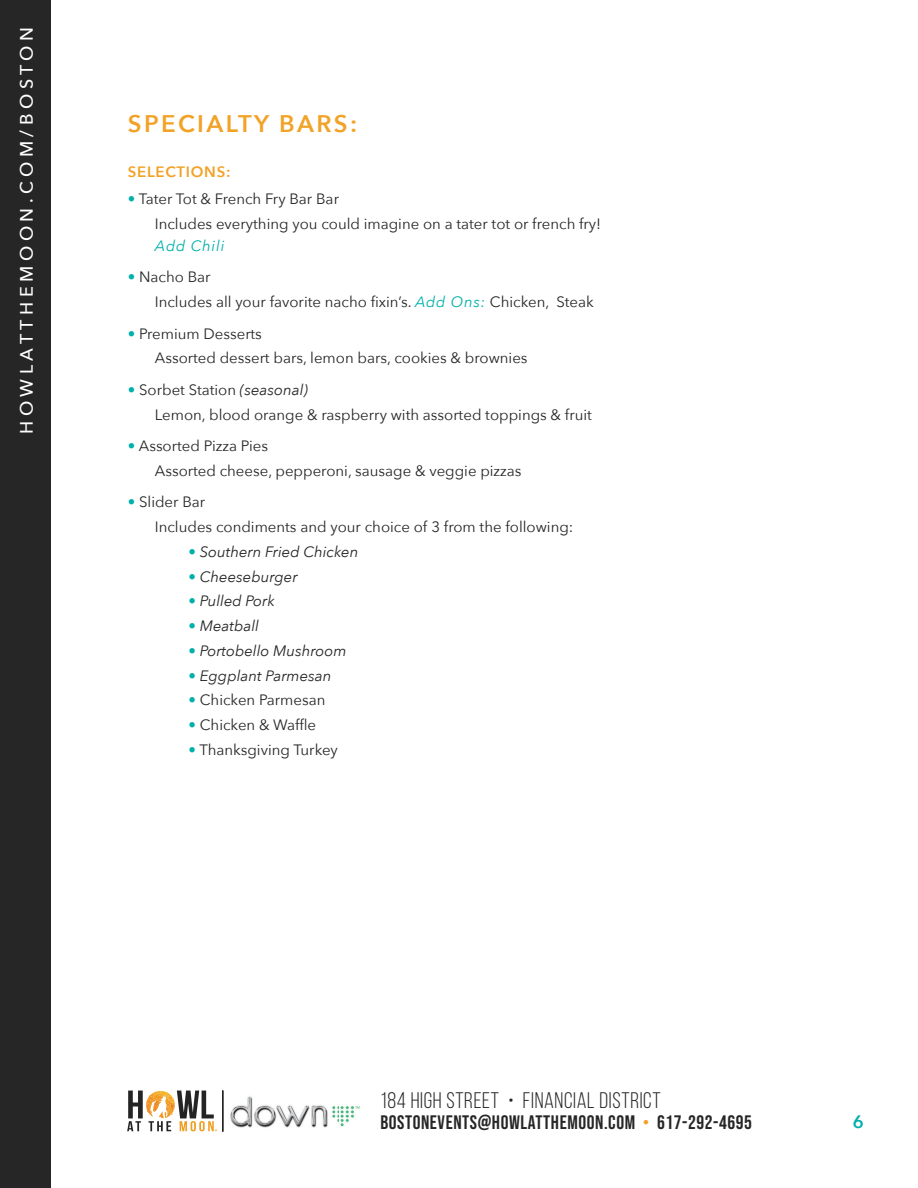
<style>
.page{position:relative;width:918px;height:1188px;background:#fff}
.page>*{position:absolute;margin:0;border:0;box-sizing:border-box;transform-origin:0 0}
.t1{font:600 24px "Avenir Next";letter-spacing:.1em;color:#f2a226}
.t2{font:22.5px "Bebas Neue";letter-spacing:.03em;color:#272626}
.t3{font:19.5px "Bebas Neue";letter-spacing:.03em;color:#272626}
.t4{font:500 18px "Avenir Next";letter-spacing:.25em;color:#fff}
.t5{font:600 18px "Avenir Next";color:#00b0ab}
.Food_Item_List{font:15px "Avenir Next";color:#272626}
.Food_Item_List-2{font:italic 15px "Avenir Next";color:#272626}
.t6{font:600 15px "Avenir Next";letter-spacing:.05em;color:#f2a226}
.Food_Item_List-3{font:italic 15px "Avenir Next";letter-spacing:.05em;color:#00b0ab}
.s1{color:#00b0ab}
.s2{font-style:italic;color:#00b0ab}
.s3{font-style:italic}
.s4{font-style:normal;color:#00b0ab}
.s5{color:#f2a226}
</style>
<div class="page">
<div style="left:0;top:0;width:51px;height:1188px;background:#272626"></div>
<img style="left:230px;top:1096px;width:130px;height:32px">
<svg style="left:127px;top:1090px;width:97px;height:42px"></svg>
<p class="t4" style="left:11px;top:434px;width:408px;rotate:-90deg">HOWLATTHEMOON.COM/BOSTON</p>
<p class="t1" style="left:128px;top:103px;width:231px">SPECIALTY BARS:</p>
<p class="t6" style="left:128px;top:159px;width:104px">SELECTIONS:</p>
<p class="Food_Item_List" style="left:128px;top:186px;width:213px"><span class="s1">•</span> Tater Tot &amp; French Fry Bar Bar</p>
<p class="Food_Item_List" style="left:155px;top:211px;width:448px">Includes everything you could imagine on a tater tot or french fry!</p>
<p class="Food_Item_List-3" style="left:155px;top:233px;width:71px">Add Chili</p>
<p class="Food_Item_List" style="left:128px;top:265px;width:84px"><span class="s1">•</span> Nacho Bar</p>
<p class="Food_Item_List" style="left:155px;top:289px;width:440px">Includes all your favorite nacho fixin’s. <span class="s2">Add Ons:</span> Chicken, Steak</p>
<p class="Food_Item_List" style="left:128px;top:321px;width:136px"><span class="s1">•</span> Premium Desserts</p>
<p class="Food_Item_List" style="left:155px;top:346px;width:374px">Assorted dessert bars, lemon bars, cookies &amp; brownies</p>
<p class="Food_Item_List" style="left:128px;top:377px;width:182px"><span class="s1">•</span> Sorbet Station <span class="s3">(seasonal)</span></p>
<p class="Food_Item_List" style="left:155px;top:402px;width:439px">Lemon, blood orange &amp; raspberry with assorted toppings &amp; fruit</p>
<p class="Food_Item_List" style="left:128px;top:433px;width:142px"><span class="s1">•</span> Assorted Pizza Pies</p>
<p class="Food_Item_List" style="left:155px;top:458px;width:368px">Assorted cheese, pepperoni, sausage &amp; veggie pizzas</p>
<p class="Food_Item_List" style="left:128px;top:490px;width:79px"><span class="s1">•</span> Slider Bar</p>
<p class="Food_Item_List" style="left:155px;top:514px;width:420px">Includes condiments and your choice of 3 from the following:</p>
<p class="Food_Item_List-2" style="left:189px;top:539px;width:171px"><span class="s4">•</span> Southern Fried Chicken</p>
<p class="Food_Item_List-2" style="left:189px;top:564px;width:111px"><span class="s4">•</span> Cheeseburger</p>
<p class="Food_Item_List-2" style="left:189px;top:588px;width:88px"><span class="s4">•</span> Pulled Pork</p>
<p class="Food_Item_List-2" style="left:189px;top:613px;width:72px"><span class="s4">•</span> Meatball</p>
<p class="Food_Item_List-2" style="left:189px;top:638px;width:159px"><span class="s4">•</span> Portobello Mushroom</p>
<p class="Food_Item_List-2" style="left:189px;top:663px;width:144px"><span class="s4">•</span> Eggplant Parmesan</p>
<p class="Food_Item_List" style="left:189px;top:688px;width:138px"><span class="s1">•</span> Chicken Parmesan</p>
<p class="Food_Item_List" style="left:189px;top:712px;width:129px"><span class="s1">•</span> Chicken &amp; Waffle</p>
<p class="Food_Item_List" style="left:189px;top:737px;width:151px"><span class="s1">•</span> Thanksgiving Turkey</p>
<h2 class="t2" style="left:380px;top:1088px;width:282px">184 HIGH STREET • FINANCIAL DISTRICT</h2>
<h3 class="t3" style="left:380px;top:1111px;width:373px">BOSTONEVENTS@HOWLATTHEMOON.COM <span class="s5">•</span> 617-292-4695</h3>
<p class="t5" style="left:853px;top:1106px;width:12px">6</p>
</div>
